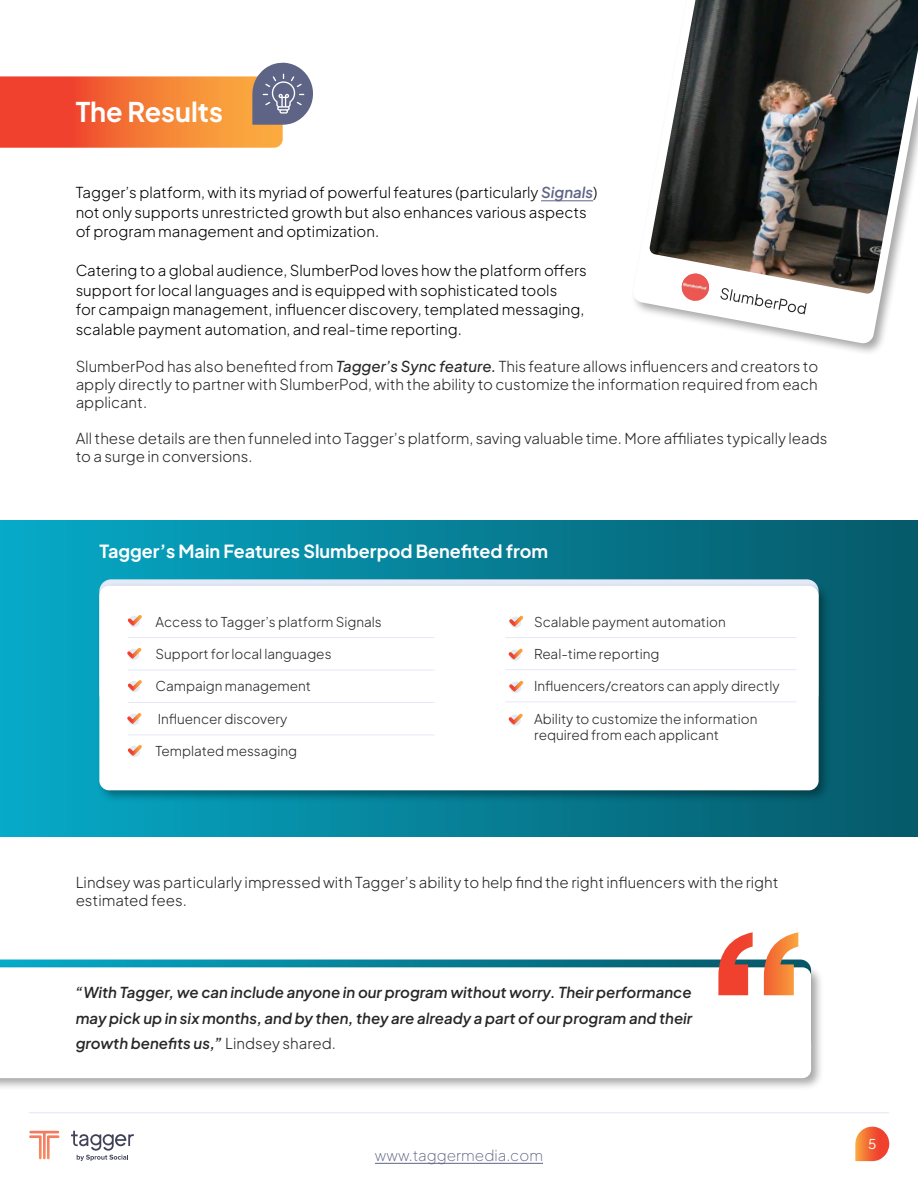
<style>
.page{position:relative;width:918px;height:1188px;background:#fff}
.page>*{position:absolute;margin:0;border:0;box-sizing:border-box;transform-origin:0 0}
.t1{font:700 27px "Plus Jakarta Sans";color:#fff}
.t2{font:700 18px "Plus Jakarta Sans";color:#fff}
.t3{font:300 15px/18px "Plus Jakarta Sans";color:#282727}
.t4{font:300 15px/19.5px "Plus Jakarta Sans";color:#000}
.t5{font:italic 600 15px/25.5px "Plus Jakarta Sans";color:#282727;text-align:justify}
.t6{font:200 15px "Plus Jakarta Sans";color:#5e6485}
.t7{font:300 13.5px/16.2px "Plus Jakarta Sans";color:#282727}
.t8{font:13.5px "Plus Jakarta Sans";color:#fff}
.s1{font-weight:600;font-style:italic;color:#5e6485}
.s2{font-weight:500;font-style:italic}
.s3{font-weight:300;font-style:normal}
</style>
<div class="page">
<svg style="left:855px;top:1126px;width:34px;height:35px"></svg>
<hr style="left:375px;top:1163px;width:168px;height:1px;background:#5e6485">
<svg style="left:29px;top:1131px;width:30px;height:28px"></svg>
<svg style="left:71px;top:1131px;width:63px;height:30px"></svg>
<hr style="left:29px;top:1112px;width:860px;height:1px;background:#e3e9f6">
<div style="left:630px;top:0;width:288px;height:356px;background:#000;opacity:.35"></div>
<svg style="left:632px;top:0;width:286px;height:344px"></svg>
<img style="left:649px;top:0;width:269px;height:294px">
<svg style="left:681px;top:273px;width:29px;height:1px"></svg>
<img style="left:681px;top:274px;width:29px;height:28px">
<svg style="left:720px;top:288px;width:87px;height:26px"></svg>
<hr style="left:541px;top:201px;width:52px;height:1px;background:#5e6485">
<svg style="left:0;top:62px;width:313px;height:86px"></svg>
<div style="left:0;top:521px;width:918px;height:316px;background:linear-gradient(to right,#06aac8,#065868)"></div>
<div style="left:99px;top:579px;width:720px;height:127px;background:#e3e9f6;border-radius:12px"></div>
<div style="left:96px;top:583px;width:736px;height:220px;background:#000;opacity:.35"></div>
<div style="left:99px;top:586px;width:720px;height:204px;background:#fff;border-radius:10px"></div>
<div style="left:129px;top:616px;width:11px;height:11px;background:#e3e9f6;border-radius:50%"></div>
<hr style="left:128px;top:637px;width:307px;height:1px;background:#e3e9f6">
<hr style="left:128px;top:670px;width:307px;height:1px;background:#e3e9f6">
<hr style="left:128px;top:735px;width:307px;height:1px;background:#e3e9f6">
<hr style="left:505px;top:637px;width:291px;height:1px;background:#e3e9f6">
<hr style="left:505px;top:669px;width:291px;height:1px;background:#e3e9f6">
<hr style="left:505px;top:701px;width:291px;height:1px;background:#e3e9f6">
<hr style="left:128px;top:702px;width:307px;height:1px;background:#e3e9f6">
<svg style="left:128px;top:615px;width:14px;height:11px"></svg>
<div style="left:128px;top:649px;width:11px;height:11px;background:#e3e9f6;border-radius:50%"></div>
<svg style="left:127px;top:648px;width:15px;height:11px"></svg>
<div style="left:129px;top:681px;width:11px;height:11px;background:#e3e9f6;border-radius:50%"></div>
<svg style="left:128px;top:680px;width:14px;height:11px"></svg>
<div style="left:128px;top:714px;width:11px;height:11px;background:#e3e9f6;border-radius:50%"></div>
<svg style="left:127px;top:713px;width:15px;height:11px"></svg>
<div style="left:129px;top:746px;width:11px;height:11px;background:#e3e9f6;border-radius:50%"></div>
<svg style="left:128px;top:745px;width:14px;height:11px"></svg>
<svg style="left:510px;top:617px;width:11px;height:11px"></svg>
<svg style="left:509px;top:616px;width:15px;height:10px"></svg>
<svg style="left:509px;top:649px;width:12px;height:12px"></svg>
<svg style="left:509px;top:649px;width:14px;height:10px"></svg>
<div style="left:510px;top:682px;width:11px;height:11px;background:#e3e9f6;border-radius:50%"></div>
<svg style="left:509px;top:681px;width:15px;height:11px"></svg>
<svg style="left:509px;top:715px;width:12px;height:11px"></svg>
<svg style="left:509px;top:714px;width:14px;height:10px"></svg>
<svg style="left:0;top:960px;width:809px;height:4px;background:#07849b"></svg>
<div style="left:0;top:964px;width:824px;height:127px;background:#000;opacity:.35"></div>
<svg style="left:0;top:967px;width:811px;height:111px"></svg>
<svg style="left:718px;top:932px;width:80px;height:63px"></svg>
<h1 class="t1" style="left:76px;top:88px;width:149px">The Results</h1>
<p class="t4" style="left:76px;top:182px;width:523px">Tagger’s platform, with its myriad of powerful features (particularly <span class="s1">Signals</span>) not only supports unrestricted growth but also enhances various aspects of program management and optimization.</p>
<p class="t4" style="left:76px;top:260px;width:513px">Catering to a global audience, SlumberPod loves how the platform offers support for local languages and is equipped with sophisticated tools<br>for campaign management, influencer discovery, templated messaging, scalable payment automation, and real-time reporting.</p>
<p class="t3" style="left:76px;top:356px;width:744px;text-align:justify">SlumberPod has also benefited from <span class="s2">Tagger’s Sync feature.</span> This feature allows influencers and creators to apply directly to partner with SlumberPod, with the ability to customize the information required from each applicant.</p>
<p class="t3" style="left:76px;top:428px;width:753px">All these details are then funneled into Tagger’s platform, saving valuable time. More affiliates typically leads to a surge in conversions.</p>
<p class="t2" style="left:99px;top:535px;width:450px">Tagger’s Main Features Slumberpod Benefited from</p>
<p class="t7" style="left:156px;top:612px;width:228px">Access to Tagger’s platform Signals</p>
<p class="t7" style="left:156px;top:645px;width:178px">Support for local languages</p>
<p class="t7" style="left:156px;top:677px;width:157px">Campaign management</p>
<p class="t7" style="left:158px;top:709px;width:131px">Influencer discovery</p>
<p class="t7" style="left:156px;top:742px;width:143px">Templated messaging</p>
<p class="t7" style="left:534px;top:612px;width:193px">Scalable payment automation</p>
<p class="t7" style="left:534px;top:645px;width:127px">Real-time reporting</p>
<p class="t7" style="left:534px;top:677px;width:247px">Influencers/creators can apply directly</p>
<p class="t7" style="left:534px;top:709px;width:225px">Ability to customize the information required from each applicant</p>
<p class="t3" style="left:76px;top:871px;width:704px">Lindsey was particularly impressed with Tagger’s ability to help find the right influencers with the right estimated fees.</p>
<p class="t5" style="left:76px;top:978px;width:618px">“With Tagger, we can include anyone in our program without worry. Their performance may pick up in six months, and by then, they are already a part of our program and their growth benefits us,” <span class="s3">Lindsey shared.</span></p>
<p class="t6" style="left:375px;top:1143px;width:170px">www.taggermedia.com</p>
<p class="t8" style="left:868px;top:1133px;width:10px">5</p>
</div>
